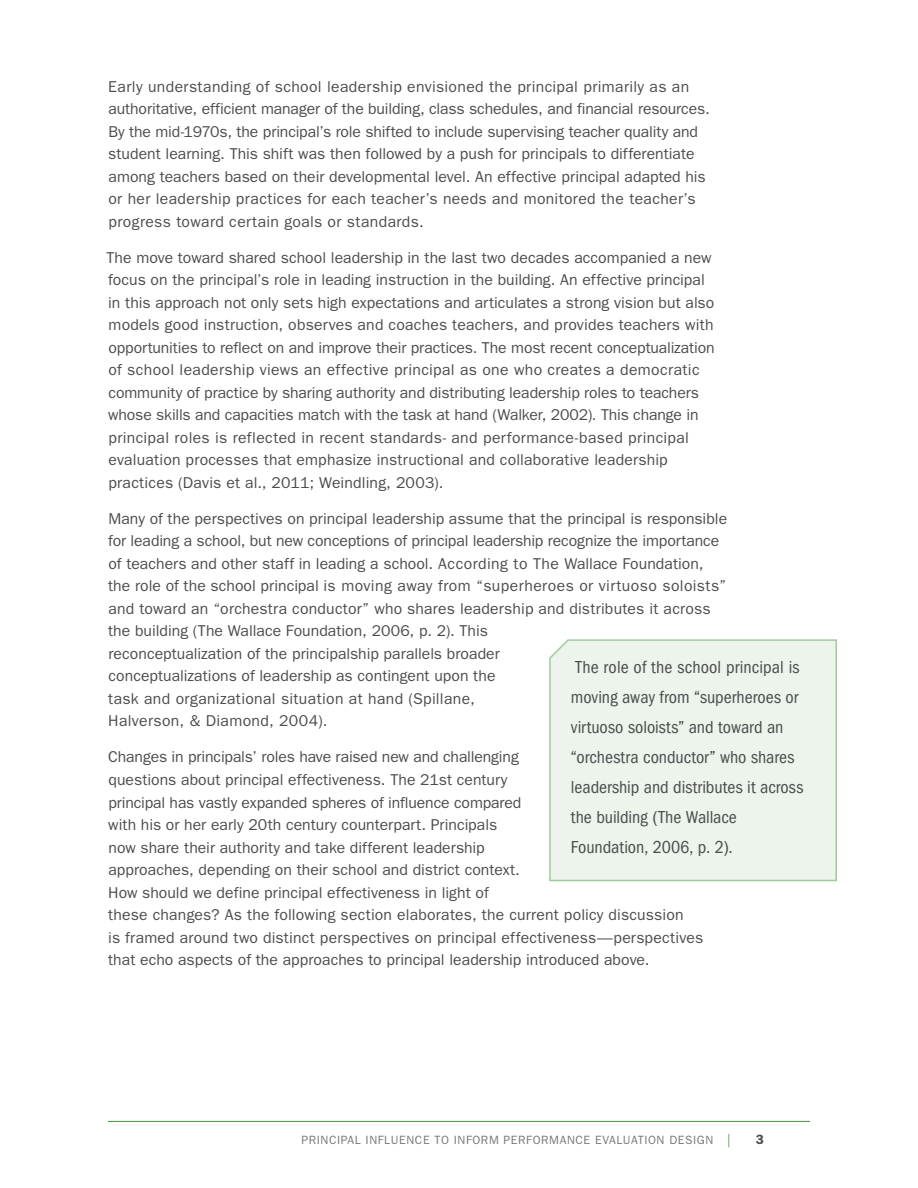
<style>
.page{position:relative;width:918px;height:1188px;background:#fff}
.page>*{position:absolute;margin:0;border:0;box-sizing:border-box;transform-origin:0 0}
.t1{font:condensed 18px/30px "ITC Franklin Gothic Std";color:#4d4d4f}
.t2{font:15.75px/22.5px "ITC Franklin Gothic Std";letter-spacing:.005em;color:#4d4d4f}
.t3{font:600 13.5px "ITC Franklin Gothic Std";color:#4d4d4f}
.t4{font:12px "ITC Franklin Gothic Std";letter-spacing:.05em;color:#77787b}
.s1{font-family:"Minion Pro";font-size:13.5px;color:#5fa557}
</style>
<div class="page">
<hr style="left:108px;top:1121px;width:702px;height:1px;background:#439539">
<div style="left:549px;top:639px;width:288px;height:243px;background:#ecf4eb"></div>
<p class="t2" style="left:108px;top:75px;width:603px">Early understanding of school leadership envisioned the principal primarily as an authoritative, efficient manager of the building, class schedules, and financial resources.<br>By the mid-1970s, the principal’s role shifted to include supervising teacher quality and student learning. This shift was then followed by a push for principals to differentiate among teachers based on their developmental level. An effective principal adapted his or her leadership practices for each teacher’s needs and monitored the teacher’s progress toward certain goals or standards.</p>
<p class="t2" style="left:107px;top:246px;width:610px">The move toward shared school leadership in the last two decades accompanied a new focus on the principal’s role in leading instruction in the building. An effective principal in this approach not only sets high expectations and articulates a strong vision but also models good instruction, observes and coaches teachers, and provides teachers with opportunities to reflect on and improve their practices. The most recent conceptualization of school leadership views an effective principal as one who creates a democratic community of practice by sharing authority and distributing leadership roles to teachers whose skills and capacities match with the task at hand (Walker, 2002). This change in principal roles is reflected in recent standards- and performance-based principal evaluation processes that emphasize instructional and collaborative leadership practices (Davis et al., 2011; Weindling, 2003).</p>
<p class="t2" style="left:108px;top:507px;width:621px">Many of the perspectives on principal leadership assume that the principal is responsible for leading a school, but new conceptions of principal leadership recognize the importance of teachers and other staff in leading a school. According to The Wallace Foundation, the role of the school principal is moving away from “superheroes or virtuoso soloists” and toward an “orchestra conductor” who shares leadership and distributes it across the building (The Wallace Foundation, 2006, p. 2). This<br>reconceptualization of the principalship parallels broader<br>conceptualizations of leadership as contingent upon the<br>task and organizational situation at hand (Spillane,<br>Halverson, &amp; Diamond, 2004).</p>
<p class="t2" style="left:108px;top:746px;width:597px">Changes in principals’ roles have raised new and challenging<br>questions about principal effectiveness. The 21st century<br>principal has vastly expanded spheres of influence compared<br>with his or her early 20th century counterpart. Principals<br>now share their authority and take different leadership<br>approaches, depending on their school and district context.<br>H ow should we define principal effectiveness in light of<br>these changes? As the following section elaborates, the current policy discussion<br>is framed around two distinct perspectives on principal effectiveness—perspectives that echo aspects of the approaches to principal leadership introduced above.</p>
<p class="t1" style="left:571px;top:653px;width:234px">The role of the school principal is moving away from “superheroes or virtuoso soloists” and toward an “orchestra conductor” who shares leadership and distributes it across the building (The Wallace<br>Foundation, 2006, p. 2).</p>
<p class="t4" style="left:301px;top:1133px;width:43px">Pri ncipal</p>
<p class="t4" style="left:366px;top:1133px;width:367px">Influence to Inform Performance Evaluation Design <span class="s1">|</span></p>
<p class="t3" style="left:756px;top:1131px;width:10px">3</p>
</div>
